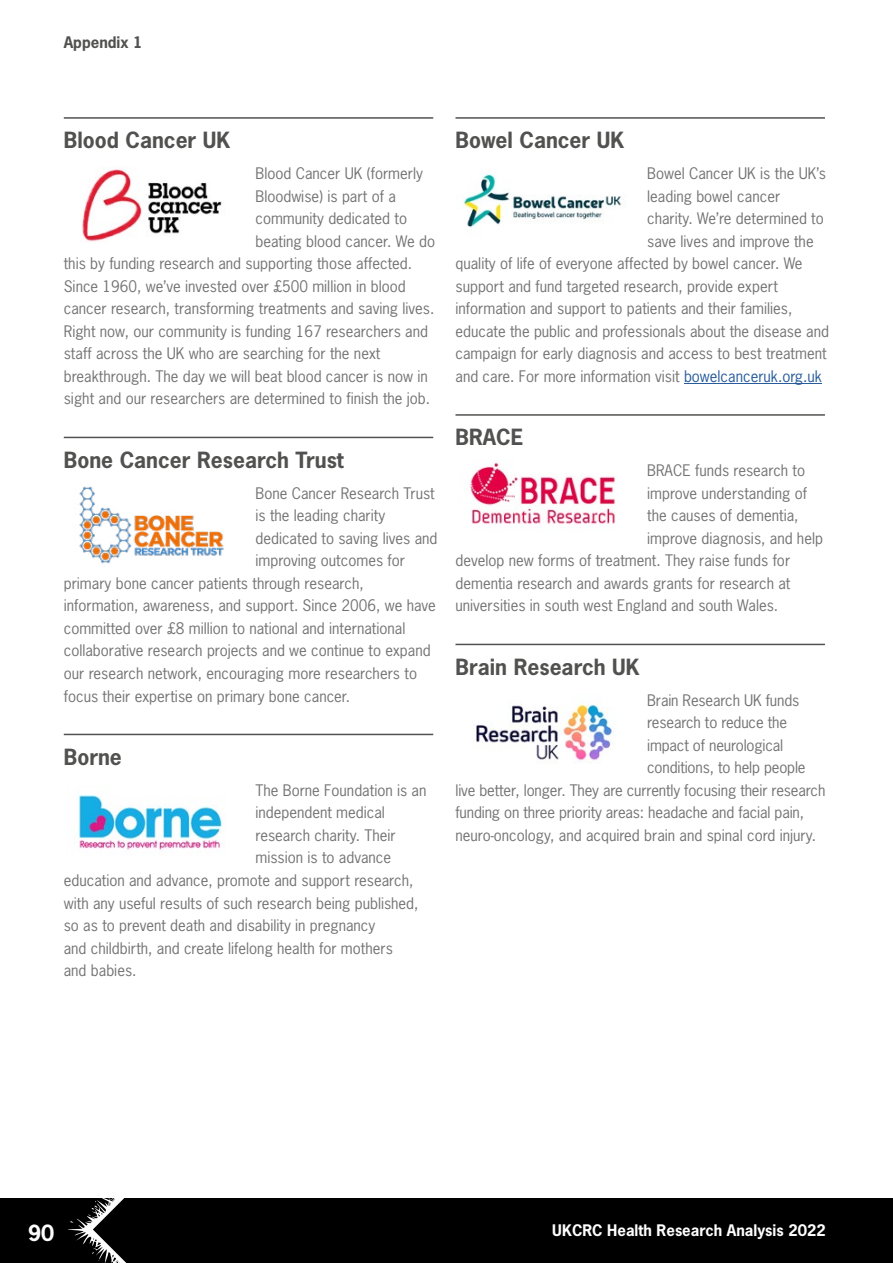
<style>
.page{position:relative;width:893px;height:1263px;background:#fff}
.page>*{position:absolute;margin:0;border:0;box-sizing:border-box;transform-origin:0 0}
.Subheading_Appendix1{font:700 21px "News Gothic Std";color:#515150}
.t1{font:700 21px "News Gothic Std";color:#fdfdfd}
.Body{font:15px "News Gothic Std";color:#737373}
.t2{font:700 15px "News Gothic Std";color:#fdfdfd}
.t3{font:700 15px "News Gothic Std";color:#515150}
.s1{color:#275b9b}
</style>
<div class="page">
<div style="left:0;top:1198px;width:893px;height:65px;background:#000"></div>
<svg style="left:68px;top:1198px;width:59px;height:65px"></svg>
<hr style="left:64px;top:117px;width:369px;height:2px;background:#515150">
<hr style="left:64px;top:437px;width:369px;height:1px;background:#515150">
<hr style="left:64px;top:734px;width:369px;height:1px;background:#515150">
<img style="left:82px;top:169px;width:140px;height:72px">
<img style="left:79px;top:486px;width:145px;height:80px">
<img style="left:78px;top:795px;width:145px;height:57px">
<hr style="left:455px;top:117px;width:370px;height:2px;background:#515150">
<hr style="left:684px;top:383px;width:138px;height:1px;background:#275b9b">
<hr style="left:455px;top:414px;width:370px;height:2px;background:#515150">
<hr style="left:455px;top:644px;width:370px;height:1px;background:#515150">
<img style="left:461px;top:174px;width:165px;height:54px">
<img style="left:470px;top:462px;width:146px;height:62px">
<img style="left:475px;top:704px;width:137px;height:59px">
<p class="t3" style="left:64px;top:32px;width:80px">Appendix 1</p>
<p class="Subheading_Appendix1" style="left:64px;top:127px;width:168px">Blood Cancer UK</p>
<p class="Body" style="left:255px;top:164px;width:169px">Blood Cancer UK (formerly</p>
<p class="Body" style="left:255px;top:187px;width:142px">Bloodwise) is part of a</p>
<p class="Body" style="left:255px;top:209px;width:153px">community dedicated to</p>
<p class="Body" style="left:255px;top:232px;width:181px">beating blood cancer. We do</p>
<p class="Body" style="left:64px;top:254px;width:350px">this by funding research and supporting those affected.</p>
<p class="Body" style="left:64px;top:277px;width:343px">Since 1960, we’ve invested over £500 million in blood</p>
<p class="Body" style="left:64px;top:299px;width:372px">cancer research, transforming treatments and saving lives.</p>
<p class="Body" style="left:64px;top:322px;width:366px">Right now, our community is funding 167 researchers and</p>
<p class="Body" style="left:64px;top:344px;width:318px">staff across the UK who are searching for the next</p>
<p class="Body" style="left:64px;top:367px;width:366px">breakthrough. The day we will beat blood cancer is now in</p>
<p class="Body" style="left:64px;top:389px;width:368px">sight and our researchers are determined to finish the job.</p>
<p class="Subheading_Appendix1" style="left:64px;top:446px;width:282px">Bone Cancer Research Trust</p>
<p class="Body" style="left:255px;top:484px;width:181px">Bone Cancer Research Trust</p>
<p class="Body" style="left:255px;top:506px;width:131px">is the leading charity</p>
<p class="Body" style="left:255px;top:529px;width:183px">dedicated to saving lives and</p>
<p class="Body" style="left:255px;top:551px;width:151px">improving outcomes for</p>
<p class="Body" style="left:64px;top:574px;width:301px">primary bone cancer patients through research,</p>
<p class="Body" style="left:64px;top:596px;width:374px">information, awareness, and support. Since 2006, we have</p>
<p class="Body" style="left:64px;top:619px;width:343px">committed over £8 million to national and international</p>
<p class="Body" style="left:64px;top:641px;width:368px">collaborative research projects and we continue to expand</p>
<p class="Body" style="left:64px;top:664px;width:355px">our research network, encouraging more researchers to</p>
<p class="Body" style="left:64px;top:686px;width:288px">focus their expertise on primary bone cancer.</p>
<p class="Subheading_Appendix1" style="left:64px;top:743px;width:60px">Borne</p>
<p class="Body" style="left:255px;top:781px;width:172px">The Borne Foundation is an</p>
<p class="Body" style="left:255px;top:803px;width:131px">independent medical</p>
<p class="Body" style="left:255px;top:826px;width:142px">research charity. Their</p>
<p class="Body" style="left:255px;top:848px;width:137px">mission is to advance</p>
<p class="Body" style="left:64px;top:871px;width:351px">education and advance, promote and support research,</p>
<p class="Body" style="left:64px;top:893px;width:356px">with any useful results of such research being published,</p>
<p class="Body" style="left:64px;top:916px;width:313px">so as to prevent death and disability in pregnancy</p>
<p class="Body" style="left:64px;top:938px;width:331px">and childbirth, and create lifelong health for mothers</p>
<p class="Body" style="left:64px;top:961px;width:74px">and babies.</p>
<p class="Subheading_Appendix1" style="left:455px;top:127px;width:170px">Bowel Cancer UK</p>
<p class="Body" style="left:647px;top:164px;width:180px">Bowel Cancer UK is the UK’s</p>
<p class="Body" style="left:647px;top:187px;width:135px">leading bowel cancer</p>
<p class="Body" style="left:647px;top:209px;width:178px">charity. We’re determined to</p>
<p class="Body" style="left:647px;top:232px;width:168px">save lives and improve the</p>
<p class="Body" style="left:455px;top:254px;width:349px">quality of life of everyone affected by bowel cancer. We</p>
<p class="Body" style="left:455px;top:277px;width:324px">support and fund targeted research, provide expert</p>
<p class="Body" style="left:455px;top:299px;width:338px">information and support to patients and their families,</p>
<p class="Body" style="left:455px;top:322px;width:375px">educate the public and professionals about the disease and</p>
<p class="Body" style="left:455px;top:344px;width:373px">campaign for early diagnosis and access to best treatment</p>
<p class="Body" style="left:455px;top:367px;width:368px">and care. For more information visit <span class="s1">bowelcanceruk.org.uk</span></p>
<p class="Subheading_Appendix1" style="left:455px;top:424px;width:69px">BRACE</p>
<p class="Body" style="left:647px;top:461px;width:159px">BRACE funds research to</p>
<p class="Body" style="left:647px;top:484px;width:161px">improve understanding of</p>
<p class="Body" style="left:647px;top:506px;width:153px">the causes of dementia,</p>
<p class="Body" style="left:647px;top:529px;width:177px">improve diagnosis, and help</p>
<p class="Body" style="left:455px;top:551px;width:336px">develop new forms of treatment. They raise funds for</p>
<p class="Body" style="left:455px;top:574px;width:336px">dementia research and awards grants for research at</p>
<p class="Body" style="left:455px;top:596px;width:324px">universities in south west England and south Wales.</p>
<p class="Subheading_Appendix1" style="left:455px;top:653px;width:186px">Brain Research UK</p>
<p class="Body" style="left:647px;top:691px;width:154px">Brain Research UK funds</p>
<p class="Body" style="left:647px;top:713px;width:141px">research to reduce the</p>
<p class="Body" style="left:647px;top:736px;width:138px">impact of neurological</p>
<p class="Body" style="left:647px;top:758px;width:160px">conditions, to help people</p>
<p class="Body" style="left:455px;top:781px;width:371px">live better, longer. They are currently focusing their research</p>
<p class="Body" style="left:455px;top:803px;width:350px">funding on three priority areas: headache and facial pain,</p>
<p class="Body" style="left:455px;top:826px;width:362px">neuro-oncology, and acquired brain and spinal cord injury.</p>
<h1 class="t1" style="left:28px;top:1219px;width:28px">90</h1>
<p class="t2" style="left:552px;top:1220px;width:275px">UKCRC Health Research Analysis 2022</p>
</div>
